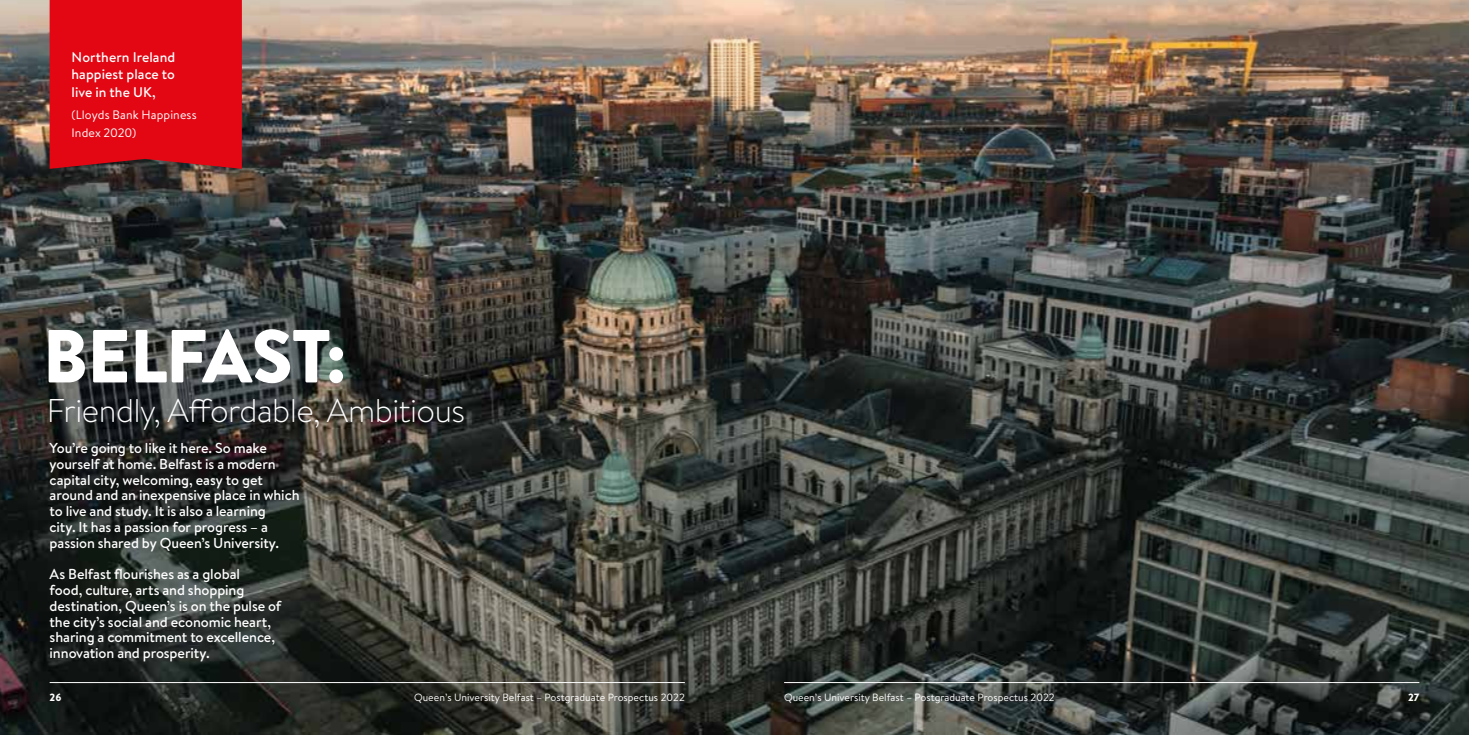
<style>
.page{position:relative;width:1469px;height:735px;background:#fff}
.page>*{position:absolute;margin:0;border:0;box-sizing:border-box;transform-origin:0 0}
.t1{font:900 74.9px "Brandon Text";letter-spacing:-.02em;color:#fff}
.t2{font:300 32.9px "Brandon Text";letter-spacing:-.015em;color:#fff}
.t3{font:500 14.35px/15.8px "Brandon Text";letter-spacing:-.005em;color:#fff}
.t4{font:500 14px/17.5px "Brandon Text";letter-spacing:.005em;color:#fff;text-align:justify}
.t5{font:12.25px/17.5px "Brandon Text";letter-spacing:.01em;color:#fff}
.t6{font:10.5px "Brandon Text";color:#fff}
.t7{font:900 10.5px "Brandon Text";color:#fff}
</style>
<div class="page">
<img style="left:0;top:0;width:1468px;height:734px">
<div style="left:50px;top:0;width:192px;height:169px;background:#e30613"></div>
<hr style="left:784px;top:682px;width:635px;height:1px;background:#fff">
<hr style="left:50px;top:682px;width:635px;height:1px;background:#fff">
<p class="t4" style="left:72px;top:48px;width:105px">Northern Ireland happiest place to live in the UK,</p>
<p class="t5" style="left:72px;top:106px;width:127px">(Lloyds Bank Happiness<br>Index 2020)</p>
<h1 class="t1" style="left:43px;top:303px;width:305px">BELFAST:</h1>
<h2 class="t2" style="left:47px;top:388px;width:420px">Friendly, Affordable, Ambitious</h2>
<p class="t3" style="left:50px;top:439px;width:251px">You’re going to like it here. So make yourself at home. Belfast is a modern capital city, welcoming, easy to get around and an inexpensive place in which to live and study. It is also a learning<br>city. It has a passion for progress – a passion shared by Queen’s University.</p>
<p class="t3" style="left:50px;top:565px;width:233px">As Belfast flourishes as a global<br>food, culture, arts and shopping destination, Queen’s is on the pulse of the city’s social and economic heart, sharing a commitment to excellence, innovation and prosperity.</p>
<p class="t7" style="left:50px;top:689px;width:13px">26</p>
<p class="t6" style="left:414px;top:689px;width:272px">Queen’s University Belfast – Postgraduate Prospectus 2022</p>
<p class="t6" style="left:784px;top:689px;width:272px">Queen’s University Belfast – Postgraduate Prospectus 2022</p>
<p class="t7" style="left:1407px;top:689px;width:13px">27</p>
</div>
